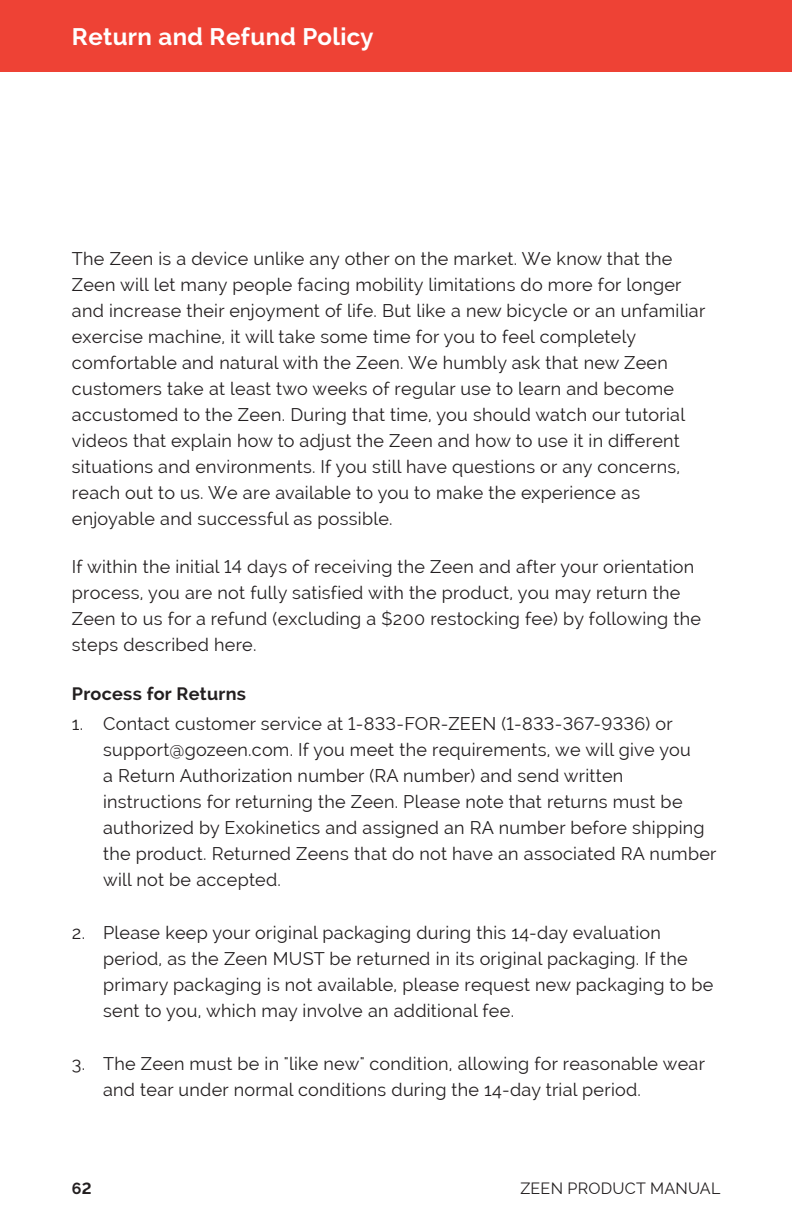
<style>
.page{position:relative;width:792px;height:1224px;background:#fff}
.page>*{position:absolute;margin:0;border:0;box-sizing:border-box;transform-origin:0 0}
.t1{font:700 24px "Raleway";letter-spacing:.015em;color:#fff}
.t2{font:18px/26px "Raleway";letter-spacing:.015em;color:#231f20}
.t3{font:700 18px "Raleway";letter-spacing:.015em;color:#231f20}
.t4{font:16px "Raleway";letter-spacing:.015em;color:#231f20}
.t5{font:700 16px "Raleway";color:#231f20}
</style>
<div class="page">
<div style="left:0;top:0;width:792px;height:72px;background:#ee4235"></div>
<h1 class="t1" style="left:72px;top:23px;width:303px">Return and Refund Policy</h1>
<p class="t2" style="left:72px;top:245px;width:635px">The Zeen is a device unlike any other on the market. We know that the Zeen will let many people facing mobility limitations do more for longer and increase their enjoyment of life. But like a new bicycle or an unfamiliar exercise machine, it will take some time for you to feel completely comfortable and natural with the Zeen. We humbly ask that new Zeen customers take at least two weeks of regular use to learn and become accustomed to the Zeen. During that time, you should watch our tutorial videos that explain how to adjust the Zeen and how to use it in different situations and environments. If you still have questions or any concerns, reach out to us. We are available to you to make the experience as enjoyable and successful as possible.</p>
<p class="t2" style="left:72px;top:554px;width:630px">If within the initial 14 days of receiving the Zeen and after your orientation process, you are not fully satisfied with the product, you may return the Zeen to us for a refund (excluding a $200 restocking fee) by following the steps described here.</p>
<p class="t3" style="left:72px;top:683px;width:176px">Process for Returns</p>
<p class="t2" style="left:103px;top:711px;width:615px;text-indent:-31px">1. Contact customer service at 1-833-FOR-ZEEN (1-833-367-9336) or support@gozeen.com. If you meet the requirements, we will give you<br>a Return Authorization number (RA number) and send written instructions for returning the Zeen. Please note that returns must be authorized by Exokinetics and assigned an RA number before shipping the product. Returned Zeens that do not have an associated RA number will not be accepted.</p>
<p class="t2" style="left:103px;top:919px;width:612px;text-indent:-31px">2. Please keep your original packaging during this 14-day evaluation period, as the Zeen MUST be returned in its original packaging. If the primary packaging is not available, please request new packaging to be sent to you, which may involve an additional fee.</p>
<p class="t2" style="left:103px;top:1050px;width:603px;text-indent:-31px">3. The Zeen must be in "like new" condition, allowing for reasonable wear and tear under normal conditions during the 14-day trial period.</p>
<p class="t5" style="left:72px;top:1179px;width:21px">62</p>
<p class="t4" style="left:520px;top:1179px;width:202px">ZEEN PRODUCT MANUAL</p>
</div>
